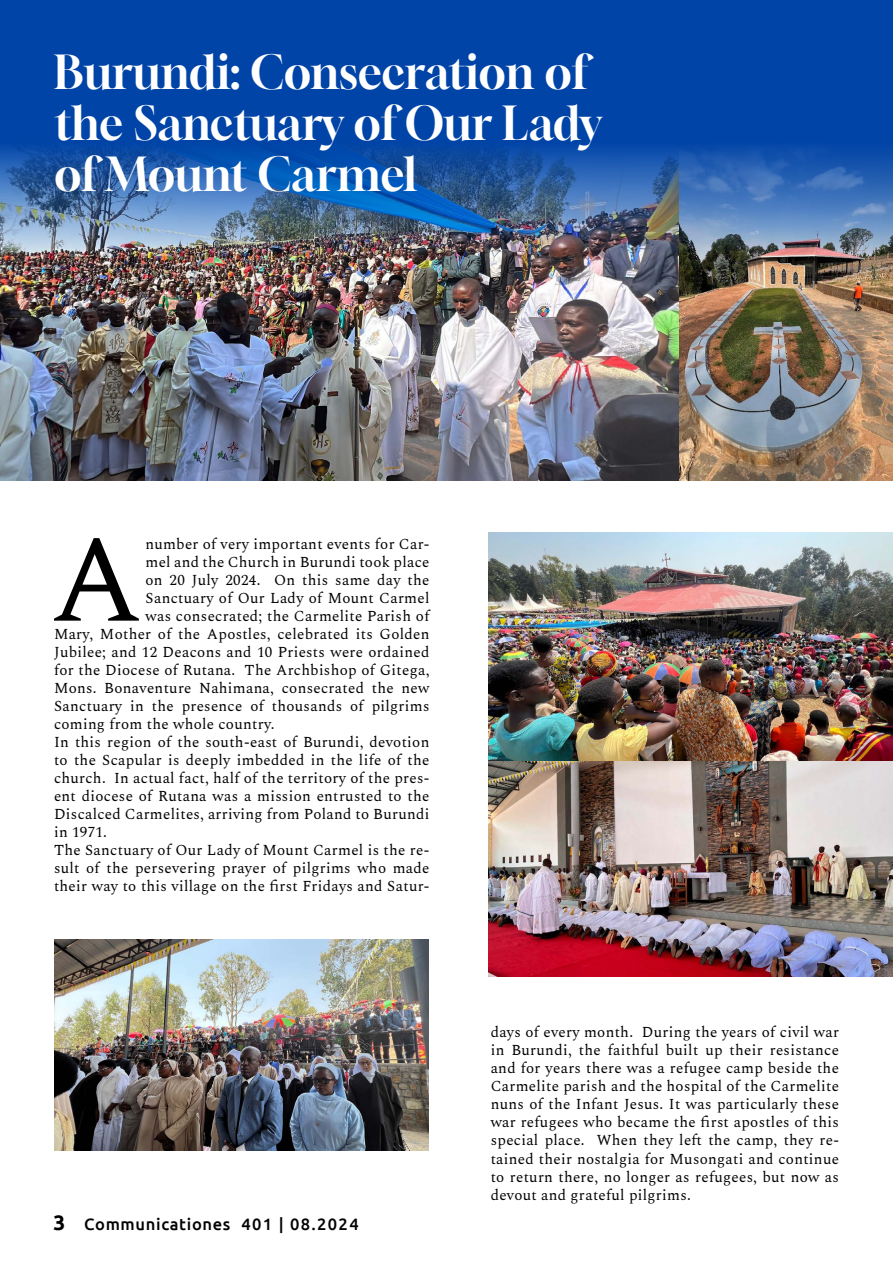
<style>
.page{position:relative;width:893px;height:1263px;background:#fff}
.page>*{position:absolute;margin:0;border:0;box-sizing:border-box;transform-origin:0 0}
.t1{font:124.05px "Spectral";color:#000}
.t2{font:45px/50.8px "Gloock";color:#fff}
.t3{font:500 16.5px "Ubuntu";letter-spacing:.04em;color:#020203}
.t4{font:15px/18px "Spectral";letter-spacing:.02em;color:#000;text-align:justify}
.s1{font-weight:700;font-size:21px;color:#000}
</style>
<div class="page">
<img style="left:0;top:268px;width:893px;height:212px">
<img style="left:0;top:0;width:893px;height:268px">
<img style="left:489px;top:760px;width:404px;height:216px">
<img style="left:489px;top:533px;width:404px;height:227px">
<img style="left:54px;top:940px;width:374px;height:210px">
<h2 class="t2" style="left:54px;top:50px;width:548px">Burundi: Consecration of the Sanctuary of Our Lady of Mount Carmel</h2>
<h1 class="t1" style="left:50px;top:489px;width:95px">A</h1>
<p class="t4" style="left:145px;top:534px;width:285px">number of very important events for Car-</p>
<p class="t4" style="left:145px;top:552px;width:285px">mel and the Church in Burundi took place</p>
<p class="t4" style="left:145px;top:570px;width:286px">on 20 July 2024. On this same day the</p>
<p class="t4" style="left:145px;top:588px;width:285px">Sanctuary of Our Lady of Mount Carmel</p>
<p class="t4" style="left:145px;top:606px;width:285px">was consecrated; the Carmelite Parish of</p>
<p class="t4" style="left:54px;top:624px;width:377px">Mary, Mother of the Apostles, celebrated its Golden</p>
<p class="t4" style="left:54px;top:642px;width:377px">Jubilee; and 12 Deacons and 10 Priests were ordained</p>
<p class="t4" style="left:54px;top:660px;width:377px">for the Diocese of Rutana. The Archbishop of Gitega,</p>
<p class="t4" style="left:54px;top:678px;width:377px">Mons. Bonaventure Nahimana, consecrated the new</p>
<p class="t4" style="left:54px;top:696px;width:377px">Sanctuary in the presence of thousands of pilgrims</p>
<p class="t4" style="left:54px;top:714px;width:222px">coming from the whole country.</p>
<p class="t4" style="left:54px;top:732px;width:377px">In this region of the south-east of Burundi, devotion</p>
<p class="t4" style="left:54px;top:750px;width:377px">to the Scapular is deeply imbedded in the life of the</p>
<p class="t4" style="left:54px;top:768px;width:377px">church. In actual fact, half of the territory of the pres-</p>
<p class="t4" style="left:54px;top:786px;width:377px">ent diocese of Rutana was a mission entrusted to the</p>
<p class="t4" style="left:54px;top:804px;width:377px">Discalced Carmelites, arriving from Poland to Burundi</p>
<p class="t4" style="left:54px;top:822px;width:55px">in 1971.</p>
<p class="t4" style="left:54px;top:840px;width:377px">The Sanctuary of Our Lady of Mount Carmel is the re-</p>
<p class="t4" style="left:54px;top:858px;width:377px">sult of the persevering prayer of pilgrims who made</p>
<p class="t4" style="left:54px;top:876px;width:377px">their way to this village on the first Fridays and Satur-</p>
<p class="t3" style="left:54px;top:1213px;width:307px"><span class="s1">3</span> Communicationes 401 | 08.2024</p>
<p class="t4" style="left:491px;top:1022px;width:350px">days of every month. During the years of civil war in Burundi, the faithful built up their resistance and for years there was a refugee camp beside the Carmelite parish and the hospital of the Carmelite nuns of the Infant Jesus. It was particularly these war refugees who became the first apostles of this special place. When they left the camp, they re&shy;tained their nostalgia for Musongati and continue to return there, no longer as refugees, but now as devout and grateful pilgrims.</p>
</div>
